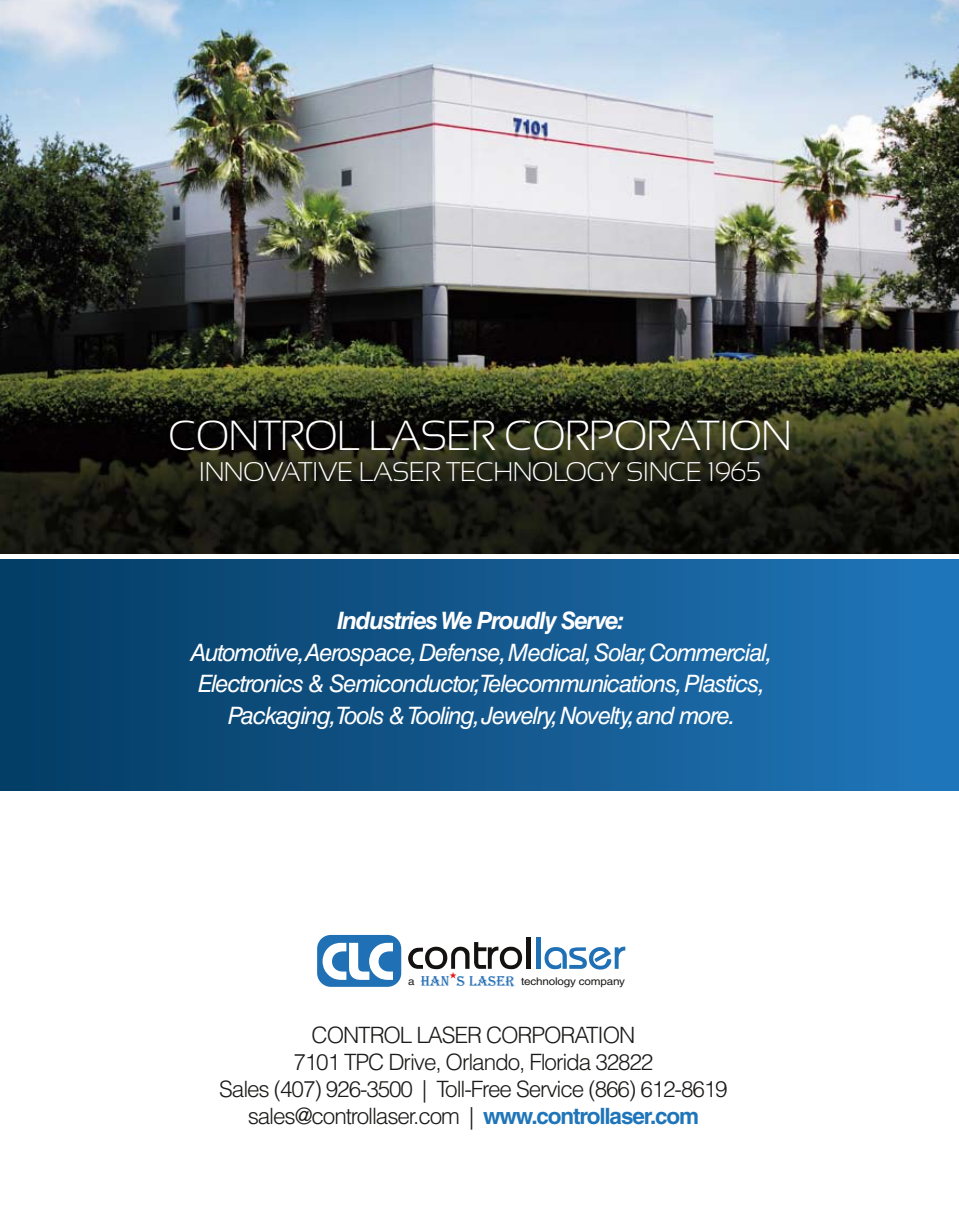
<style>
.page{position:relative;width:959px;height:1229px;background:#fff}
.page>*{position:absolute;margin:0;border:0;box-sizing:border-box;transform-origin:0 0}
.t1{font:300 42px "Sansation";letter-spacing:-.025em;color:#fff}
.t2{font:300 27px "Sansation";letter-spacing:-.025em;color:#fff}
.t3{font:italic 24px/31.5px "Helvetica LT Std";letter-spacing:-.05em;color:#fff;text-align:center}
.t4{font:italic 700 24px "Helvetica LT Std";letter-spacing:-.05em;color:#fff}
.t5{font:300 22.5px/27px "Helvetica LT Std";letter-spacing:-.05em;color:#1c1b1a;text-align:center}
.t6{font:14.55px "Algerian";color:#1f6bb2}
.t7{font:10.5px "Helvetica LT Std";letter-spacing:-.015em;color:#1c1b1a;scale:1.11 1}
.t8{font:7.5px "Sim Sun";color:#e61616}
.s1{font-family:"Algerian";font-size:14.55px;color:#1f6bb2}
.s2{font-weight:700;color:#1f75b9}
</style>
<div class="page">
<img style="left:0;top:0;width:958px;height:553px">
<div style="left:0;top:560px;width:958px;height:230px;background:linear-gradient(to right,#033b62,#2175b9)"></div>
<svg style="left:408px;top:942px;width:114px;height:27px"></svg>
<hr style="left:526px;top:937px;width:4px;height:31px;background:#141211">
<hr style="left:536px;top:937px;width:4px;height:31px;background:#1f70b5">
<svg style="left:544px;top:946px;width:81px;height:23px"></svg>
<div style="left:317px;top:935px;width:84px;height:51px;background:#1f70b5;border-radius:14px"></div>
<svg style="left:322px;top:942px;width:71px;height:38px"></svg>
<h1 class="t1" style="left:168px;top:412px;width:625px">CONTROL LASER CORPORATION</h1>
<p class="t2" style="left:198px;top:457px;width:564px">INNOVATIVE LASER TECHNOLOGY SINCE 1965</p>
<p class="t4" style="left:337px;top:606px;width:290px">Industries We Proudly Serve:</p>
<p class="t3" style="left:190px;top:636px;width:583px">Automotive,Aerospace,Defense,Medical,Solar,Commercial,<br>Electronics &amp; Semiconductor,Telecommunications,Plastics,<br>Packaging,Tools &amp; Tooling,Jewelry,Novelty,and more.</p>
<p class="t8" style="left:449px;top:972px;width:9px">★</p>
<p class="t7" style="left:408px;top:975px;width:7px">a</p>
<p class="t7" style="left:457px;top:975px;width:153px"><span class="s1">S LASER</span> technology company</p>
<p class="t6" style="left:420px;top:973px;width:30px">HAN</p>
<p class="t5" style="left:219px;top:1021px;width:510px">CONTROL LASER CORPORATION<br>7101 TPC Drive, Orlando, Florida 32822<br>Sales (407) 926-3500 | Toll-Free Service (866) 612-8619 sales@controllaser.com | <span class="s2">www.controllaser.com</span></p>
</div>
